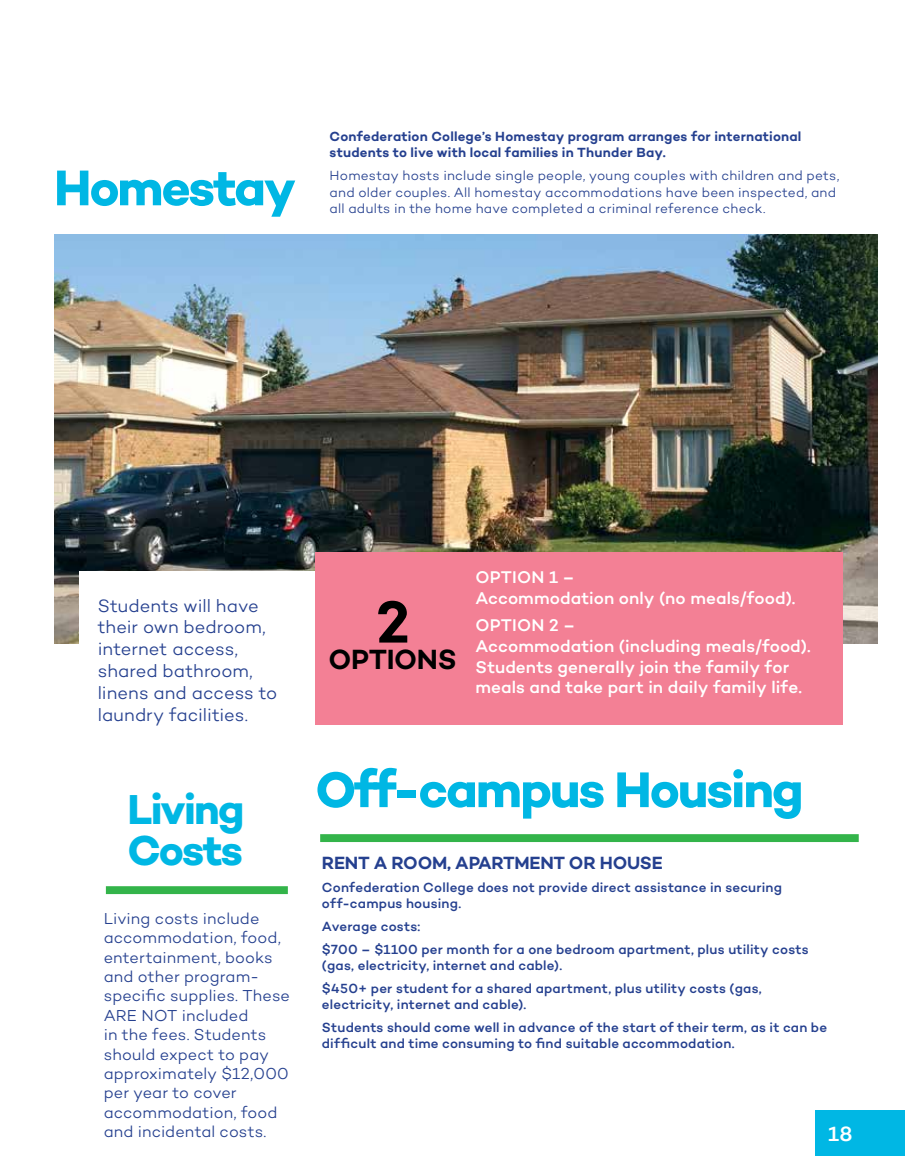
<style>
.page{position:relative;width:905px;height:1175px;background:#fff}
.page>*{position:absolute;margin:0;border:0;box-sizing:border-box;transform-origin:0 0}
.t1{font:600 60.15px "Campton";color:#000}
.t2{font:700 51px "Campton";letter-spacing:-.04em;color:#00b7e4}
.t3{font:700 42.6px/41.4px "Campton";letter-spacing:-.045em;color:#00b7e4}
.t4{font:600 28.2px "Campton";letter-spacing:-.01em;color:#000}
.t5{font:500 21px "Campton";color:#fff}
.t6{font:300 18.15px/21.9px "Campton";color:#25408f}
.t7{font:600 18px "Campton";letter-spacing:-.015em;color:#25408f}
.t8{font:500 17.25px/20.7px "Campton";letter-spacing:.005em;color:#fff}
.t9{font:300 16.2px/19.4px "Campton";letter-spacing:.005em;color:#25408f}
.t10{font:500 13.5px/23px "Campton";letter-spacing:.015em;color:#25408f}
.t11{font:300 13.5px/16.2px "Campton";letter-spacing:.015em;color:#25408f}
.t12{font:600 13.5px/16.2px "Campton";letter-spacing:.015em;color:#25408f}
</style>
<div class="page">
<img style="left:54px;top:234px;width:824px;height:409px">
<div style="left:79px;top:571px;width:236px;height:214px;background:#fff"></div>
<div style="left:320px;top:834px;width:538px;height:8px;background:#33b44a"></div>
<div style="left:106px;top:886px;width:182px;height:8px;background:#33b44a"></div>
<div style="left:315px;top:552px;width:527px;height:172px;background:#f38095"></div>
<div style="left:814px;top:1110px;width:90px;height:46px;background:#00b7e4"></div>
<h2 class="t2" style="left:54px;top:155px;width:243px">Homestay</h2>
<p class="t12" style="left:329px;top:128px;width:473px">Confederation College’s Homestay program arranges for international students to live with local families in Thunder Bay.</p>
<p class="t11" style="left:329px;top:167px;width:511px">Homestay hosts include single people, young couples with children and pets, and older couples. All homestay accommodations have been inspected, and all adults in the home have completed a criminal reference check.</p>
<h3 class="t6" style="left:98px;top:594px;width:181px">Students will have their own bedroom, internet access, shared bathroom, linens and access to laundry facilities.</h3>
<h3 class="t3" style="left:127px;top:788px;width:119px">Living<br>Costs</h3>
<p class="t9" style="left:104px;top:908px;width:188px">Living costs include accommodation, food, entertainment, books and other program&shy;specific supplies. These<br>ARE NOT included<br>in the fees. Students should expect to pay approximately $12,000 per year to cover accommodation, food and incidental costs.</p>
<h1 class="t1" style="left:376px;top:583px;width:35px">2</h1>
<h3 class="t4" style="left:328px;top:641px;width:130px">OPTIONS</h3>
<p class="t8" style="left:475px;top:566px;width:321px">OPTION 1 –<br>Accommodation only (no meals/food).</p>
<p class="t8" style="left:475px;top:614px;width:337px">OPTION 2 –<br>Accommodation (including meals/food).<br>Students generally join the family for meals and take part in daily family life.</p>
<h2 class="t2" style="left:315px;top:757px;width:490px">Off-campus Housing</h2>
<h3 class="t7" style="left:322px;top:851px;width:342px">RENT A ROOM, APARTMENT OR HOUSE</h3>
<p class="t10" style="left:322px;top:878px;width:461px;line-height:16.2px">Confederation College does not provide direct assistance in securing off-campus housing.</p>
<p class="t10" style="left:322px;top:914px;width:488px">Average costs:<br>$700 – $1100 per month for a one bedroom apartment, plus utility costs</p>
<p class="t10" style="left:322px;top:953px;width:441px">(gas, electricity, internet and cable).<br>$450+ per student for a shared apartment, plus utility costs (gas,</p>
<p class="t10" style="left:322px;top:992px;width:506px">electricity, internet and cable).<br>Students should come well in advance of the start of their term, as it can be</p>
<p class="t10" style="left:322px;top:1031px;width:414px">difficult and time consuming to find suitable accommodation.</p>
<h3 class="t5" style="left:828px;top:1120px;width:26px">18</h3>
</div>
